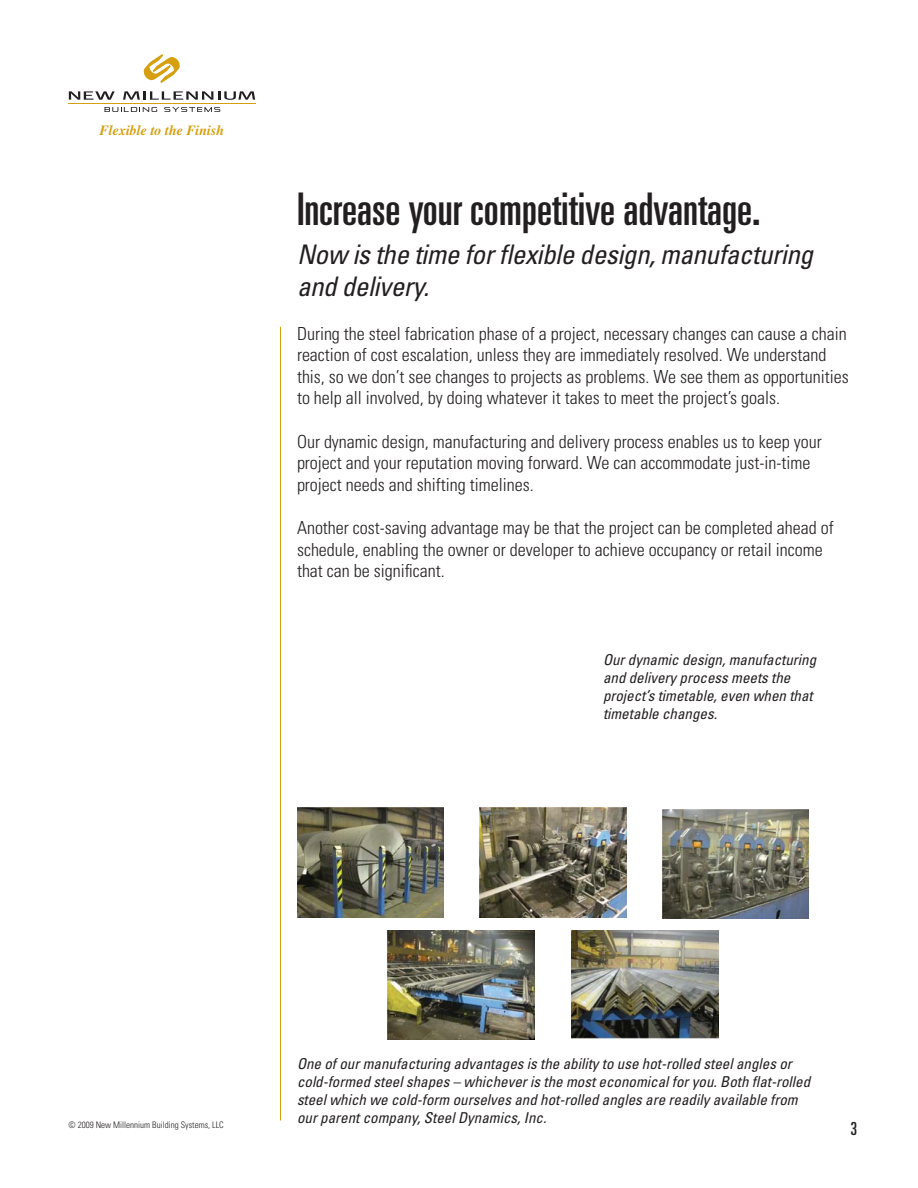
<style>
.page{position:relative;width:918px;height:1188px;background:#fff}
.page>*{position:absolute;margin:0;border:0;box-sizing:border-box;transform-origin:0 0}
.t1{font:ultra-condensed 45px "Univers";color:#231f20}
.t2{font:italic condensed 27px/32.4px "Univers";letter-spacing:-.015em;color:#231f20}
.t3{font:300 condensed 18px/21.6px "Univers";color:#231f20}
.t4{font:ultra-condensed 18px "Univers";color:#231f20}
.t5{font:italic condensed 15px/18px "Univers";color:#231f20}
.t6{font:italic 700 14.1px "Times";color:#d59f0f}
.t7{font:300 condensed 9px "Univers";color:#231f20}
</style>
<div class="page">
<svg style="left:104px;top:107px;width:53px;height:5px"></svg>
<svg style="left:164px;top:107px;width:56px;height:5px"></svg>
<svg style="left:69px;top:91px;width:46px;height:9px"></svg>
<svg style="left:123px;top:91px;width:132px;height:9px"></svg>
<hr style="left:68px;top:103px;width:188px;height:1px;background:#d59f0f">
<svg style="left:143px;top:54px;width:37px;height:29px"></svg>
<hr style="left:280px;top:327px;width:1px;height:793px;background:#d59f0f">
<img style="left:480px;top:808px;width:146px;height:110px">
<img style="left:297px;top:808px;width:147px;height:110px">
<img style="left:388px;top:930px;width:146px;height:110px">
<img style="left:662px;top:809px;width:147px;height:109px">
<img style="left:572px;top:931px;width:146px;height:109px">
<p class="t6" style="left:99px;top:125px;width:126px">Flexible to the Finish</p>
<h1 class="t1" style="left:297px;top:192px;width:465px">Increase your competitive advantage.</h1>
<h2 class="t2" style="left:297px;top:241px;width:517px">Now is the time for flexible design, manufacturing and delivery.</h2>
<p class="t3" style="left:297px;top:324px;width:553px">During the steel fabrication phase of a project, necessary changes can cause a chain reaction of cost escalation, unless they are immediately resolved. We understand this, so we don’t see changes to projects as problems. We see them as opportunities to help all involved, by doing whatever it takes to meet the project’s goals.</p>
<p class="t3" style="left:297px;top:432px;width:526px">Our dynamic design, manufacturing and delivery process enables us to keep your project and your reputation moving forward. We can accommodate just-in-time project needs and shifting timelines.</p>
<p class="t3" style="left:297px;top:519px;width:538px">Another cost-saving advantage may be that the project can be completed ahead of schedule, enabling the owner or developer to achieve occupancy or retail income that can be significant.</p>
<p class="t5" style="left:603px;top:652px;width:215px">Our dynamic design, manufacturing and delivery process meets the project’s timetable, even when that timetable changes.</p>
<p class="t7" style="left:69px;top:1121px;width:157px">© 2009 New Millennium Building Systems, LLC</p>
<p class="t5" style="left:297px;top:1056px;width:515px">One of our manufacturing advantages is the ability to use hot-rolled steel angles or cold-formed steel shapes – whichever is the most economical for you. Both flat-rolled steel which we cold-form ourselves and hot-rolled angles are readily available from our parent company, Steel Dynamics, Inc.</p>
<p class="t4" style="left:850px;top:1122px;width:8px">3</p>
</div>
